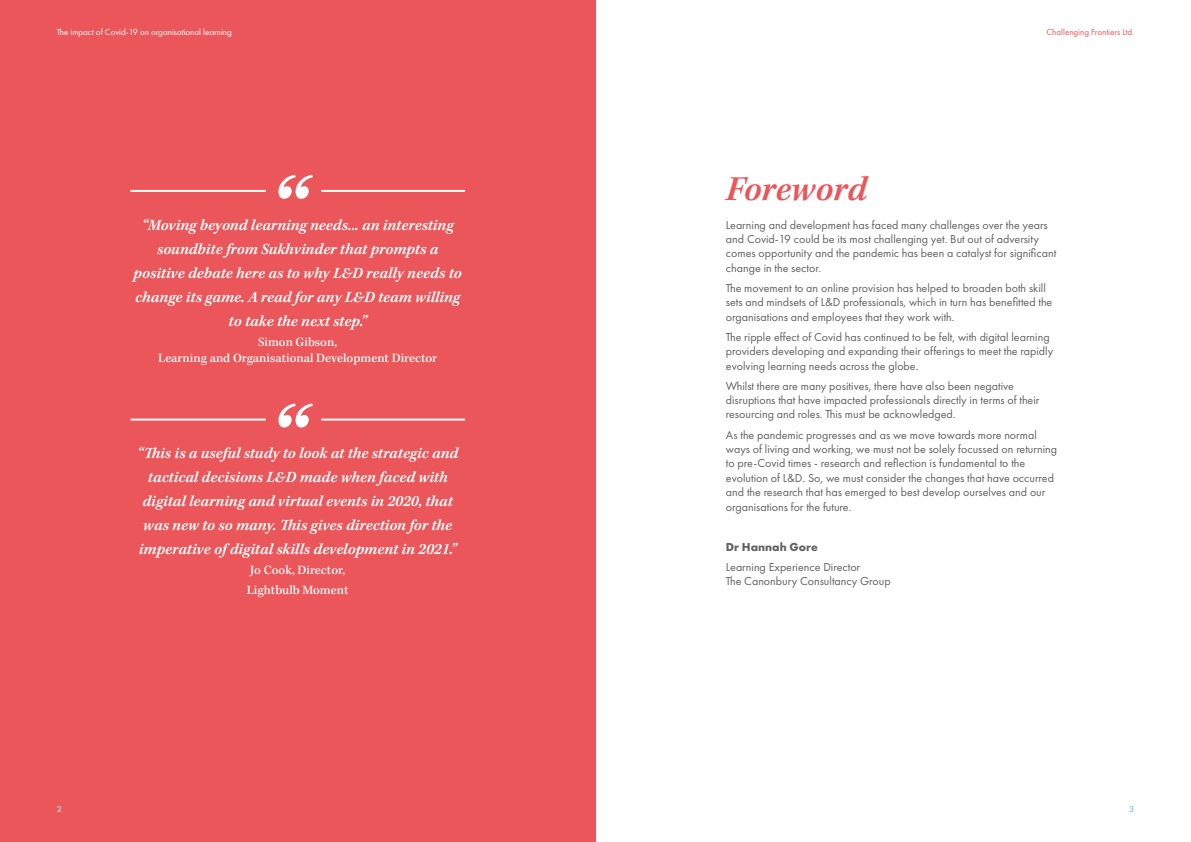
<style>
.page{position:relative;width:1191px;height:842px;background:#fff}
.page>*{position:absolute;margin:0;border:0;box-sizing:border-box;transform-origin:0 0}
.t1{font:italic 600 36px "Kepler Std";letter-spacing:-.01em;color:#ea5659}
.t2{font:italic 600 16px/24px "Kepler Std";color:#fff;text-align:center}
.t3{font:500 13px "Kepler Std";color:#fff}
.t4{font:12px/14.4px "Futura PT";color:#616161}
.t5{font:700 12px "Futura PT";color:#616161}
.t6{font:9px "Futura PT";color:#fff}
.t7{font:9px "Futura PT";color:#ea5659}
.t8{font:9px "Futura PT";color:#55aee2}
</style>
<div class="page">
<div style="left:0;top:0;width:595px;height:842px;background:#ea5659"></div>
<svg style="left:278px;top:175px;width:35px;height:24px"></svg>
<hr style="left:130px;top:190px;width:136px;height:2px;background:#fff">
<hr style="left:321px;top:190px;width:144px;height:2px;background:#fff">
<svg style="left:278px;top:403px;width:35px;height:24px"></svg>
<hr style="left:130px;top:419px;width:136px;height:2px;background:#fff">
<hr style="left:321px;top:419px;width:144px;height:2px;background:#fff">
<p class="t6" style="left:57px;top:27px;width:177px">The impact of Covid-19 on organisational learning</p>
<p class="t2" style="left:134px;top:214px;width:330px">“Moving beyond learning needs... an interesting soundbite from Sukhvinder that prompts a positive debate here as to why L&amp;D really needs to change its game. A read for any L&amp;D team willing to take the next step.”</p>
<p class="t3" style="left:258px;top:335px;width:81px">Simon Gibson,</p>
<p class="t3" style="left:158px;top:351px;width:280px">Learning and Organisational Development Director</p>
<p class="t2" style="left:137px;top:442px;width:323px">“This is a useful study to look at the strategic and tactical decisions L&amp;D made when faced with digital learning and virtual events in 2020, that was new to so many. This gives direction for the imperative of digital skills development in 2021.”</p>
<p class="t3" style="left:250px;top:563px;width:96px">Jo Cook, Director,</p>
<p class="t3" style="left:247px;top:583px;width:103px">Lightbulb Moment</p>
<p class="t6" style="left:57px;top:804px;width:7px">2</p>
<p class="t7" style="left:1046px;top:27px;width:89px">Challenging Frontiers Ltd.</p>
<p class="t1" style="left:726px;top:168px;width:142px">Foreword</p>
<p class="t4" style="left:726px;top:217px;width:332px">Learning and development has faced many challenges over the years and Covid-19 could be its most challenging yet. But out of adversity comes opportunity and the pandemic has been a catalyst for significant change in the sector.</p>
<p class="t4" style="left:726px;top:281px;width:328px">The movement to an online provision has helped to broaden both skill sets and mindsets of L&amp;D professionals, which in turn has benefitted the organisations and employees that they work with.</p>
<p class="t4" style="left:726px;top:329px;width:329px">The ripple effect of Covid has continued to be felt, with digital learning providers developing and expanding their offerings to meet the rapidly evolving learning needs across the globe.</p>
<p class="t4" style="left:726px;top:378px;width:315px">Whilst there are many positives, there have also been negative disruptions that have impacted professionals directly in terms of their resourcing and roles. This must be acknowledged.</p>
<p class="t4" style="left:726px;top:427px;width:333px">As the pandemic progresses and as we move towards more normal ways of living and working, we must not be solely focussed on returning to pre-Covid times - research and reflection is fundamental to the evolution of L&amp;D. So, we must consider the changes that have occurred and the research that has emerged to best develop ourselves and our organisations for the future.</p>
<p class="t5" style="left:726px;top:539px;width:93px">Dr Hannah Gore</p>
<p class="t4" style="left:726px;top:559px;width:166px">Learning Experience Director<br>The Canonbury Consultancy Group</p>
<p class="t8" style="left:1129px;top:804px;width:7px">3</p>
</div>
